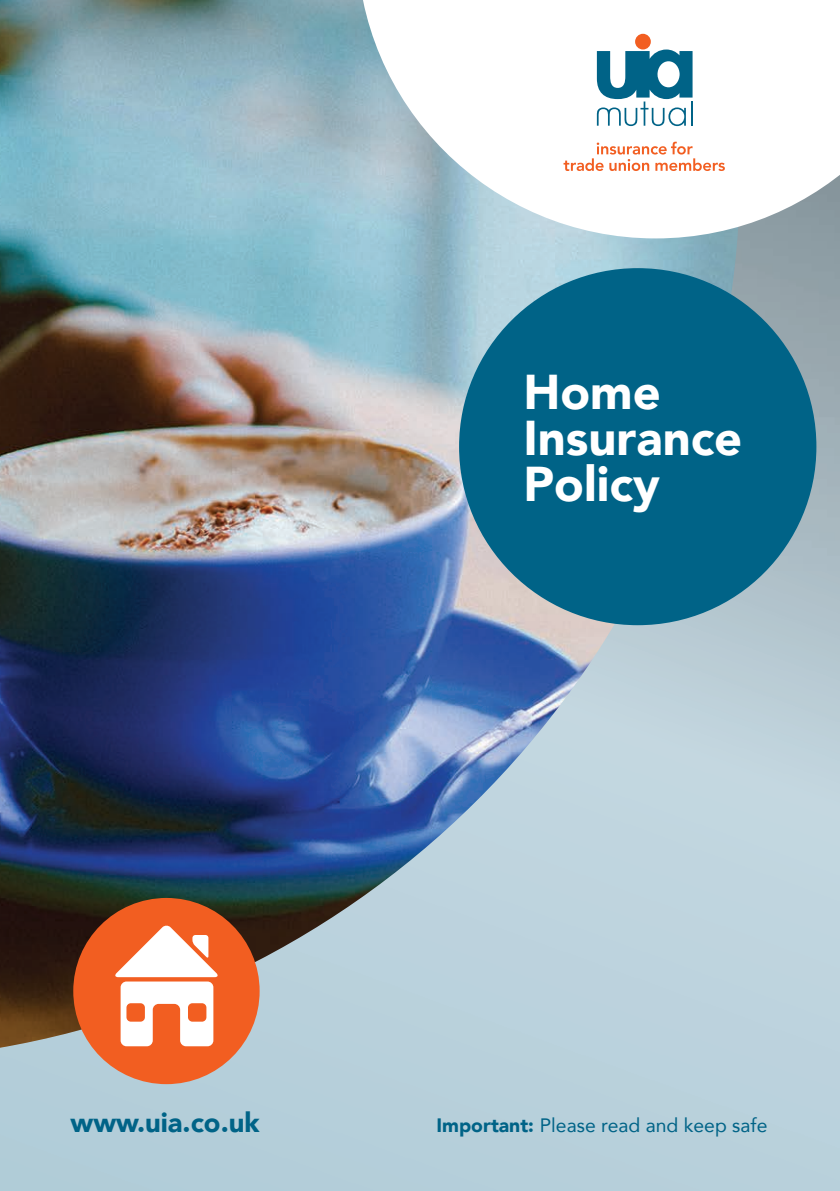
<style>
.page{position:relative;width:840px;height:1191px;background:#fff}
.page>*{position:absolute;margin:0;border:0;box-sizing:border-box;transform-origin:0 0}
.t1{font:900 48.8px/45.8px "Avenir";color:#fff}
.t2{font:900 27.4px "Avenir";color:#006387}
.t3{font:19.4px "Avenir";color:#006387}
.s1{font-weight:900}
</style>
<div class="page">
<div style="left:0;top:1048px;width:496px;height:143px;background:#b4ced9"></div>
<img style="left:496px;top:238px;width:343px;height:953px">
<img style="left:0;top:0;width:739px;height:1048px">
<svg style="left:356px;top:0;width:483px;height:238px"></svg>
<div style="left:634px;top:34px;width:16px;height:15px;background:#f25e21;border-radius:50%"></div>
<svg style="left:596px;top:50px;width:96px;height:76px"></svg>
<svg style="left:563px;top:142px;width:161px;height:29px"></svg>
<div style="left:459px;top:268px;width:356px;height:357px;background:#006387;border-radius:50%"></div>
<div style="left:73px;top:898px;width:186px;height:186px;background:#f25e21;border-radius:50%"></div>
<svg style="left:115px;top:925px;width:103px;height:121px"></svg>
<h1 class="t1" style="left:523px;top:368px;width:220px">Home<br>Insurance<br>Policy</h1>
<h2 class="t2" style="left:71px;top:1099px;width:190px">www.uia.co.uk</h2>
<p class="t3" style="left:436px;top:1109px;width:332px"><span class="s1">mI p o : tnatr</span> Please read and keep safe</p>
</div>
